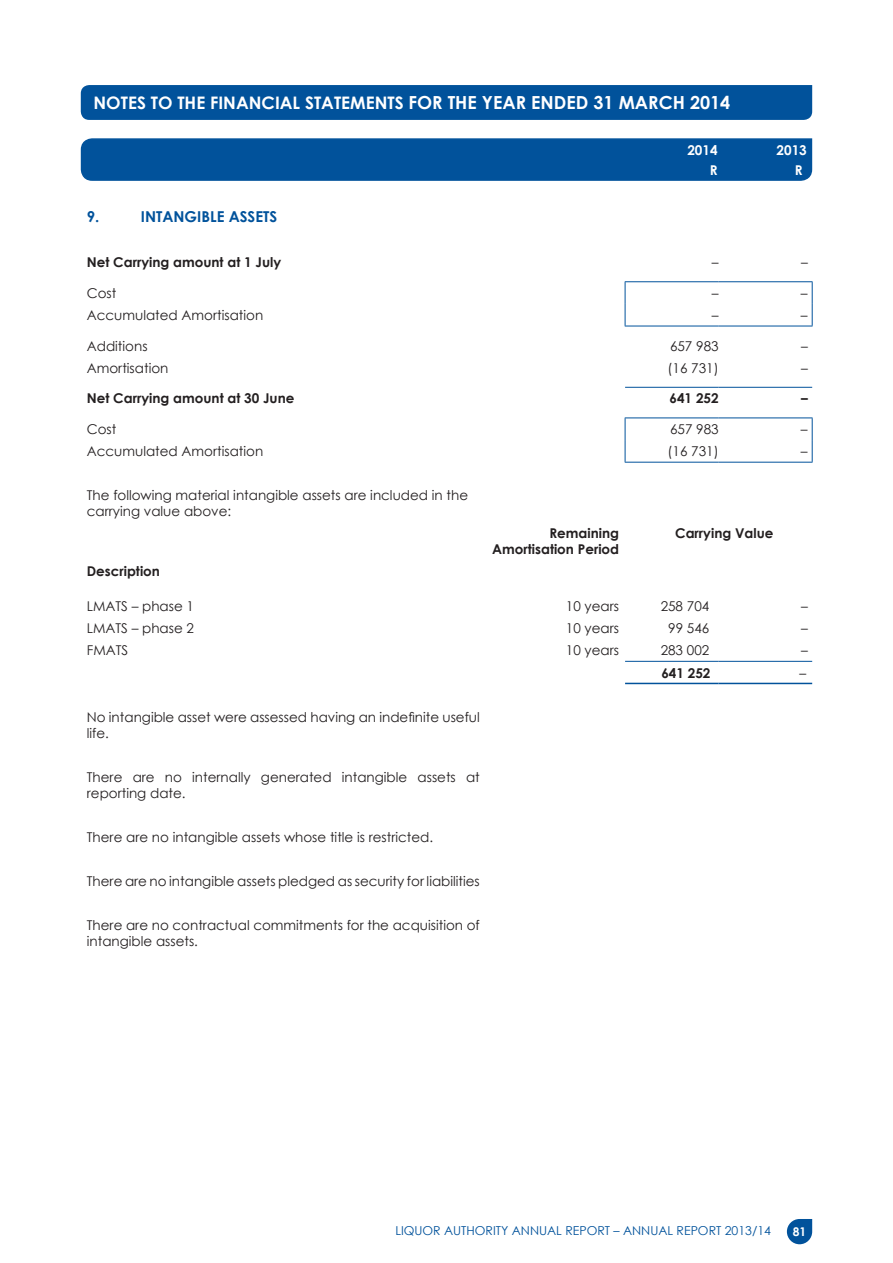
<style>
.page{position:relative;width:893px;height:1263px;background:#fff}
.page>*{position:absolute;margin:0;border:0;box-sizing:border-box;transform-origin:0 0}
.t1{font:700 17.25px "Century Gothic";color:#fff}
.t2{font:700 15px "Century Gothic";color:#01529b}
.t3{font:13.5px/15.8px "Century Gothic";color:#231f20}
.t4{font:700 13.5px/15.8px "Century Gothic";color:#231f20;text-align:right}
.t5{font:700 13.5px/20px "Century Gothic";color:#fff;text-align:right}
.t6{font:12.3px "Century Gothic";color:#01529b}
.t7{font:700 12px "Century Gothic";color:#fff}
.s1{font-size:18px}
</style>
<div class="page">
<svg style="left:787px;top:1219px;width:25px;height:25px"></svg>
<div style="left:81px;top:85px;width:731px;height:35px;background:#01529b"></div>
<div style="left:80px;top:138px;width:733px;height:43px;background:#01529b"></div>
<hr style="left:625px;top:281px;width:94px;height:1px;background:#01529b">
<hr style="left:719px;top:281px;width:94px;height:1px;background:#01529b">
<svg style="left:625px;top:282px;width:1px;height:44px"></svg>
<svg style="left:812px;top:282px;width:1px;height:44px"></svg>
<hr style="left:625px;top:326px;width:94px;height:1px;background:#01529b">
<hr style="left:719px;top:326px;width:94px;height:1px;background:#01529b">
<hr style="left:625px;top:387px;width:94px;height:1px;background:#01529b">
<hr style="left:719px;top:387px;width:93px;height:1px;background:#01529b">
<hr style="left:625px;top:417px;width:94px;height:1px;background:#01529b">
<hr style="left:719px;top:417px;width:94px;height:1px;background:#01529b">
<svg style="left:625px;top:418px;width:1px;height:44px"></svg>
<svg style="left:812px;top:418px;width:1px;height:44px"></svg>
<hr style="left:625px;top:462px;width:94px;height:1px;background:#01529b">
<hr style="left:719px;top:462px;width:94px;height:1px;background:#01529b">
<hr style="left:625px;top:661px;width:94px;height:1px;background:#01529b">
<hr style="left:719px;top:661px;width:93px;height:1px;background:#01529b">
<hr style="left:625px;top:683px;width:94px;height:1px;background:#01529b">
<hr style="left:719px;top:683px;width:93px;height:1px;background:#01529b">
<p class="t1" style="left:94px;top:90px;width:638px">NOTES TO THE FINANCIAL STATEMENTS <span class="s1">FOR THE YEAR ENDED 31 MARCH 2014</span></p>
<p class="t5" style="left:687px;top:139px;width:32px">2014<br>R</p>
<p class="t5" style="left:795px;top:139px;width:14px;text-align:left;text-indent:-18px">2013<br>R</p>
<p class="t2" style="left:87px;top:206px;width:14px">9.</p>
<p class="t2" style="left:141px;top:206px;width:138px">INTANGIBLE ASSETS</p>
<p class="t4" style="left:87px;top:254px;width:196px">Net Carrying amount at 1 July</p>
<p class="t3" style="left:712px;top:254px;width:8px">–</p>
<p class="t3" style="left:801px;top:254px;width:8px">–</p>
<p class="t3" style="left:87px;top:285px;width:31px">Cost</p>
<p class="t3" style="left:712px;top:285px;width:8px">–</p>
<p class="t3" style="left:801px;top:285px;width:8px">–</p>
<p class="t3" style="left:87px;top:307px;width:178px">Accumulated Amortisation</p>
<p class="t3" style="left:712px;top:307px;width:8px">–</p>
<p class="t3" style="left:801px;top:307px;width:8px">–</p>
<p class="t3" style="left:87px;top:338px;width:62px">Additions</p>
<p class="t3" style="left:670px;top:338px;width:50px">657 983</p>
<p class="t3" style="left:801px;top:338px;width:8px">–</p>
<p class="t3" style="left:87px;top:360px;width:83px">Amortisation</p>
<p class="t3" style="left:667px;top:360px;width:53px">(16 731)</p>
<p class="t3" style="left:801px;top:360px;width:8px">–</p>
<p class="t4" style="left:87px;top:390px;width:209px">Net Carrying amount at 30 June</p>
<p class="t4" style="left:669px;top:390px;width:51px">641 252</p>
<p class="t4" style="left:801px;top:390px;width:8px">–</p>
<p class="t3" style="left:87px;top:421px;width:31px">Cost</p>
<p class="t3" style="left:670px;top:421px;width:50px">657 983</p>
<p class="t3" style="left:801px;top:421px;width:8px">–</p>
<p class="t3" style="left:87px;top:443px;width:178px">Accumulated Amortisation</p>
<p class="t3" style="left:668px;top:443px;width:53px">(16 731)</p>
<p class="t3" style="left:801px;top:443px;width:8px">–</p>
<p class="t3" style="left:87px;top:487px;width:383px">The following material intangible assets are included in the carrying value above:</p>
<p class="t4" style="left:492px;top:525px;width:128px">Remaining<br>Amortisation Period</p>
<p class="t4" style="left:675px;top:525px;width:100px">Carrying Value</p>
<p class="t4" style="left:87px;top:563px;width:75px">Description</p>
<p class="t3" style="left:87px;top:598px;width:109px">LMATS – phase 1</p>
<p class="t3" style="left:566px;top:598px;width:55px">10 years</p>
<p class="t3" style="left:661px;top:598px;width:50px">258 704</p>
<p class="t3" style="left:801px;top:598px;width:8px">–</p>
<p class="t3" style="left:87px;top:620px;width:109px">LMATS – phase 2</p>
<p class="t3" style="left:566px;top:620px;width:55px">10 years</p>
<p class="t3" style="left:668px;top:620px;width:43px">99 546</p>
<p class="t3" style="left:801px;top:620px;width:8px">–</p>
<p class="t3" style="left:87px;top:642px;width:43px">FMATS</p>
<p class="t3" style="left:566px;top:642px;width:55px">10 years</p>
<p class="t3" style="left:661px;top:642px;width:50px">283 002</p>
<p class="t3" style="left:801px;top:642px;width:8px">–</p>
<p class="t4" style="left:661px;top:664px;width:51px">641 252</p>
<p class="t3" style="left:799px;top:664px;width:8px">–</p>
<p class="t3" style="left:87px;top:709px;width:394px">No intangible asset were assessed having an indefinite useful life.</p>
<p class="t3" style="left:87px;top:769px;width:395px">There are no internally generated intangible assets at reporting date.</p>
<p class="t3" style="left:87px;top:829px;width:348px">There are no intangible assets whose title is restricted.</p>
<p class="t3" style="left:87px;top:873px;width:394px">There are no intangible assets pledged as security for liabilities</p>
<p class="t3" style="left:87px;top:917px;width:395px">There are no contractual commitments for the acquisition of intangible assets.</p>
<p class="t6" style="left:395px;top:1222px;width:246px">liquor authority annual report – ANNU</p>
<p class="t6" style="left:658px;top:1222px;width:35px">AL REPO</p>
<p class="t6" style="left:709px;top:1222px;width:64px">RT 2013/14</p>
<p class="t7" style="left:793px;top:1223px;width:15px">81</p>
</div>
